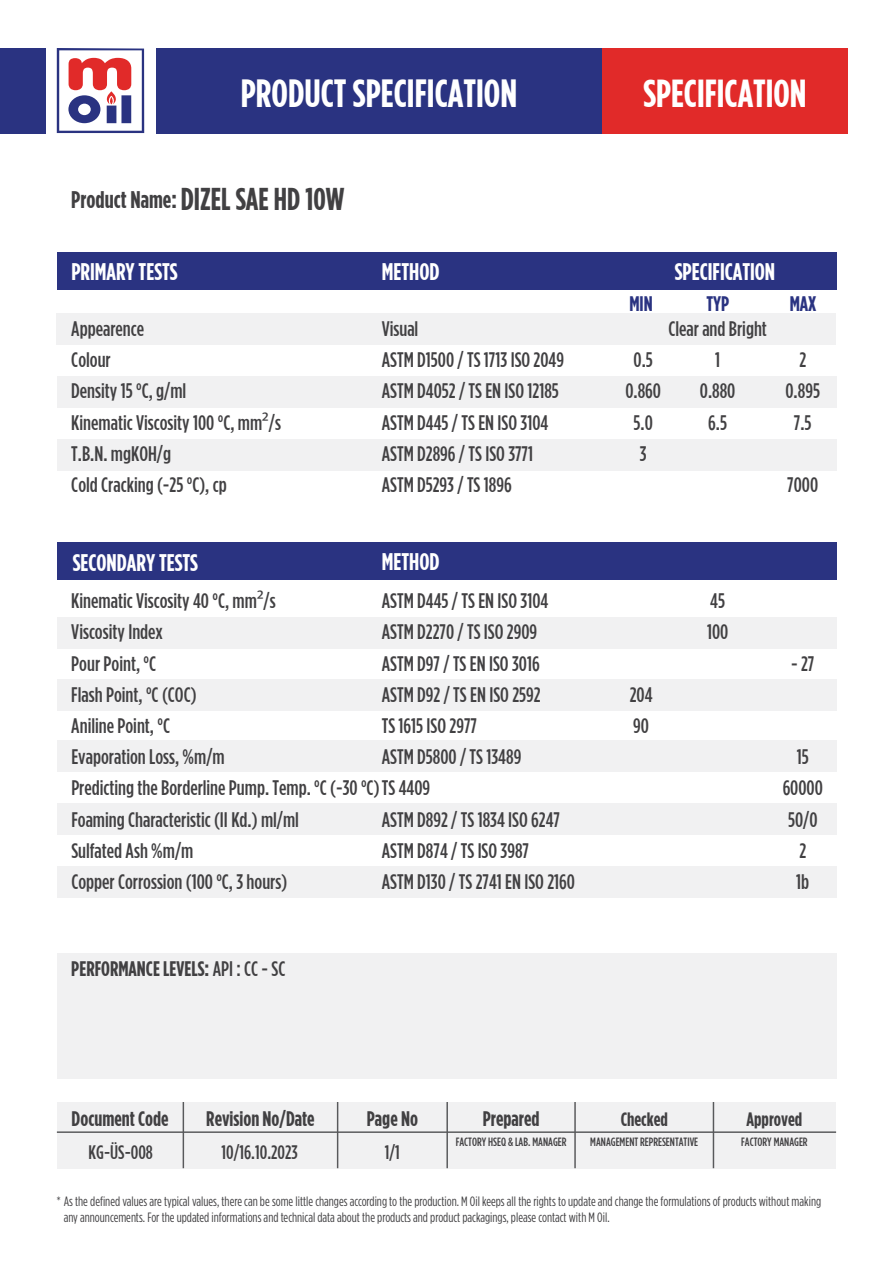
<style>
.page{position:relative;width:893px;height:1263px;background:#fff}
.page>*{position:absolute;margin:0;border:0;box-sizing:border-box;transform-origin:0 0}
.t1{font:700 condensed 39.3px "Gotham";color:#fff}
.t2{font:700 condensed 39px "Gotham";color:#fff}
.t3{font:700 condensed 31.5px "Gotham";color:#414042}
.t4{font:700 condensed 24px "Gotham";color:#fff}
.t5{font:500 condensed 21px "Gotham";color:#414042}
.t6{font:700 condensed 21px "Gotham";color:#414042}
.t7{font:700 condensed 21px "Gotham";color:#2a3381}
.t8{font:500 condensed 19.5px "Gotham";color:#414042}
.t9{font:700 condensed 19.35px "Gotham";color:#414042}
.t10{font:13.5px/16.2px "Gotham Condensed";color:#414042}
.t11{font:500 condensed 12px "Gotham";color:#414042}
.s1{font-size:24px}
.s2{font-family:"Myriad Pro";font-weight:400;font-stretch:normal}
.s3{font-weight:500}
</style>
<div class="page">
<div style="left:156px;top:48px;width:446px;height:85px;background:#2a3381"></div>
<svg style="left:57px;top:48px;width:87px;height:85px"></svg>
<div style="left:0;top:48px;width:45px;height:85px;background:#2a3381"></div>
<div style="left:602px;top:48px;width:246px;height:85px;background:#e12a29"></div>
<div style="left:57px;top:314px;width:779px;height:31px;background:#f1f1f2"></div>
<div style="left:57px;top:617px;width:779px;height:32px;background:#f1f1f2"></div>
<div style="left:57px;top:679px;width:779px;height:31px;background:#f1f1f2"></div>
<div style="left:57px;top:740px;width:779px;height:32px;background:#f1f1f2"></div>
<div style="left:57px;top:803px;width:779px;height:32px;background:#f1f1f2"></div>
<div style="left:57px;top:866px;width:779px;height:32px;background:#f1f1f2"></div>
<div style="left:57px;top:542px;width:779px;height:38px;background:#2a3381"></div>
<div style="left:57px;top:253px;width:779px;height:37px;background:#2a3381"></div>
<div style="left:57px;top:376px;width:779px;height:31px;background:#f1f1f2"></div>
<div style="left:57px;top:439px;width:779px;height:31px;background:#f1f1f2"></div>
<div style="left:57px;top:1102px;width:778px;height:66px;background:#f1f1f2"></div>
<hr style="left:57px;top:1131px;width:779px;height:2px;background:#58595b">
<hr style="left:183px;top:1102px;width:1px;height:66px;background:#58595b">
<hr style="left:337px;top:1102px;width:1px;height:66px;background:#58595b">
<hr style="left:446px;top:1102px;width:2px;height:66px;background:#58595b">
<hr style="left:574px;top:1102px;width:2px;height:66px;background:#58595b">
<hr style="left:713px;top:1102px;width:1px;height:66px;background:#58595b">
<div style="left:57px;top:953px;width:779px;height:126px;background:#f1f1f2"></div>
<h1 class="t1" style="left:241px;top:72px;width:278px">PRODUCT SPECIFICATION</h1>
<h2 class="t2" style="left:643px;top:72px;width:165px">SPECIFICATION</h2>
<h3 class="t3" style="left:71px;top:181px;width:275px"><span class="s1">Product Name:</span> DIZEL SAE HD 10W</h3>
<p class="t4" style="left:382px;top:258px;width:59px">METHOD</p>
<p class="t4" style="left:71px;top:258px;width:108px">PRIMARY TESTS</p>
<p class="t4" style="left:675px;top:258px;width:102px">SPECIFICATION</p>
<p class="t7" style="left:629px;top:292px;width:25px">MIN</p>
<p class="t7" style="left:706px;top:291px;width:24px">TYP</p>
<p class="t7" style="left:790px;top:291px;width:28px">MAX</p>
<p class="t5" style="left:71px;top:317px;width:74px">Appearence</p>
<p class="t5" style="left:382px;top:317px;width:38px">Visual</p>
<p class="t5" style="left:668px;top:317px;width:100px">Clear and Bright</p>
<p class="t5" style="left:71px;top:348px;width:41px">Colour</p>
<p class="t5" style="left:382px;top:348px;width:184px">ASTM D1500 / TS 1713 ISO 2049</p>
<p class="t5" style="left:634px;top:348px;width:21px">0.5</p>
<p class="t5" style="left:715px;top:348px;width:7px">1</p>
<p class="t5" style="left:799px;top:348px;width:8px">2</p>
<p class="t5" style="left:71px;top:379px;width:117px">Density 15 °C, g/ml</p>
<p class="t5" style="left:382px;top:379px;width:179px">ASTM D4052 / TS EN ISO 12185</p>
<p class="t5" style="left:625px;top:379px;width:37px">0.860</p>
<p class="t5" style="left:700px;top:379px;width:37px">0.880</p>
<p class="t5" style="left:785px;top:379px;width:36px">0.895</p>
<p class="t5" style="left:71px;top:411px;width:211px">Kinematic Viscosity 100 °C, mm<span class="s2">²</span>/s</p>
<p class="t5" style="left:382px;top:411px;width:168px">ASTM D445 / TS EN ISO 3104</p>
<p class="t5" style="left:634px;top:411px;width:21px">5.0</p>
<p class="t5" style="left:708px;top:411px;width:20px">6.5</p>
<p class="t5" style="left:794px;top:411px;width:19px">7.5</p>
<p class="t5" style="left:71px;top:442px;width:101px">T.B.N. mgKOH/g</p>
<p class="t5" style="left:382px;top:442px;width:153px">ASTM D2896 / TS ISO 3771</p>
<p class="t5" style="left:640px;top:442px;width:8px">3</p>
<p class="t5" style="left:71px;top:473px;width:157px">Cold Cracking (-25 °C), cp</p>
<p class="t5" style="left:382px;top:473px;width:131px">ASTM D5293 / TS 1896</p>
<p class="t5" style="left:787px;top:473px;width:32px">7000</p>
<p class="t4" style="left:73px;top:549px;width:127px">SECONDARY TESTS</p>
<p class="t4" style="left:382px;top:548px;width:59px">METHOD</p>
<p class="t5" style="left:71px;top:589px;width:206px">Kinematic Viscosity 40 °C, mm<span class="s2">²</span>/s</p>
<p class="t5" style="left:382px;top:589px;width:168px">ASTM D445 / TS EN ISO 3104</p>
<p class="t5" style="left:710px;top:589px;width:16px">45</p>
<p class="t5" style="left:71px;top:620px;width:93px">Viscosity Index</p>
<p class="t5" style="left:382px;top:620px;width:157px">ASTM D2270 / TS ISO 2909</p>
<p class="t5" style="left:707px;top:620px;width:23px">100</p>
<p class="t5" style="left:71px;top:652px;width:86px">Pour Point, °C</p>
<p class="t5" style="left:382px;top:652px;width:159px">ASTM D97 / TS EN ISO 3016</p>
<p class="t5" style="left:791px;top:652px;width:25px">- 27</p>
<p class="t5" style="left:71px;top:683px;width:127px">Flash Point, °C (COC)</p>
<p class="t5" style="left:382px;top:683px;width:160px">ASTM D92 / TS EN ISO 2592</p>
<p class="t5" style="left:630px;top:683px;width:24px">204</p>
<p class="t5" style="left:71px;top:714px;width:100px">Aniline Point, °C</p>
<p class="t5" style="left:382px;top:714px;width:97px">TS 1615 ISO 2977</p>
<p class="t5" style="left:633px;top:714px;width:17px">90</p>
<p class="t5" style="left:71px;top:745px;width:155px">Evaporation Loss, %m/m</p>
<p class="t5" style="left:382px;top:745px;width:141px">ASTM D5800 / TS 13489</p>
<p class="t5" style="left:797px;top:745px;width:13px">15</p>
<p class="t5" style="left:71px;top:776px;width:360px">Predicting the Borderline Pump. Temp. °C (-30 °C) TS 4409</p>
<p class="t5" style="left:783px;top:776px;width:42px">60000</p>
<p class="t5" style="left:71px;top:808px;width:229px">Foaming Characteristic (II Kd.) ml/ml</p>
<p class="t5" style="left:382px;top:808px;width:180px">ASTM D892 / TS 1834 ISO 6247</p>
<p class="t5" style="left:788px;top:808px;width:31px">50/0</p>
<p class="t5" style="left:71px;top:839px;width:124px">Sulfated Ash %m/m</p>
<p class="t5" style="left:382px;top:839px;width:149px">ASTM D874 / TS ISO 3987</p>
<p class="t5" style="left:799px;top:839px;width:8px">2</p>
<p class="t5" style="left:71px;top:870px;width:217px">Copper Corrossion (100 °C, 3 hours)</p>
<p class="t5" style="left:382px;top:870px;width:195px">ASTM D130 / TS 2741 EN ISO 2160</p>
<p class="t5" style="left:796px;top:870px;width:15px">1b</p>
<p class="t6" style="left:71px;top:956px;width:216px">PERFORMANCE LEVELS: <span class="s3">API : CC - SC</span></p>
<p class="t6" style="left:72px;top:1106px;width:98px">Document Code</p>
<p class="t6" style="left:206px;top:1106px;width:110px">Revision No/Date</p>
<p class="t8" style="left:89px;top:1142px;width:66px">KG-ÜS-008</p>
<p class="t6" style="left:367px;top:1106px;width:53px">Page No</p>
<p class="t8" style="left:222px;top:1142px;width:78px">10/16.10.2023</p>
<p class="t8" style="left:385px;top:1142px;width:17px">1/1</p>
<p class="t6" style="left:483px;top:1106px;width:58px">Prepared</p>
<p class="t9" style="left:621px;top:1108px;width:49px">Checked</p>
<p class="t9" style="left:746px;top:1108px;width:57px">Approved</p>
<p class="t11" style="left:456px;top:1135px;width:112px">FACTORY HSEQ &amp; LAB. MANAGER</p>
<p class="t11" style="left:590px;top:1135px;width:109px">MANAGEMENT REPRESENTATIVE</p>
<p class="t11" style="left:741px;top:1135px;width:68px">FACTORY MANAGER</p>
<p class="t10" style="left:64px;top:1193px;width:759px;text-indent:-7px">* As the defined values are typical values, there can be some little changes according to the production. M Oil keeps all the rights to update and change the formulations of products without making any announcements. For the updated informations and technical data about the products and product packagings, please contact with M Oil.</p>
</div>
